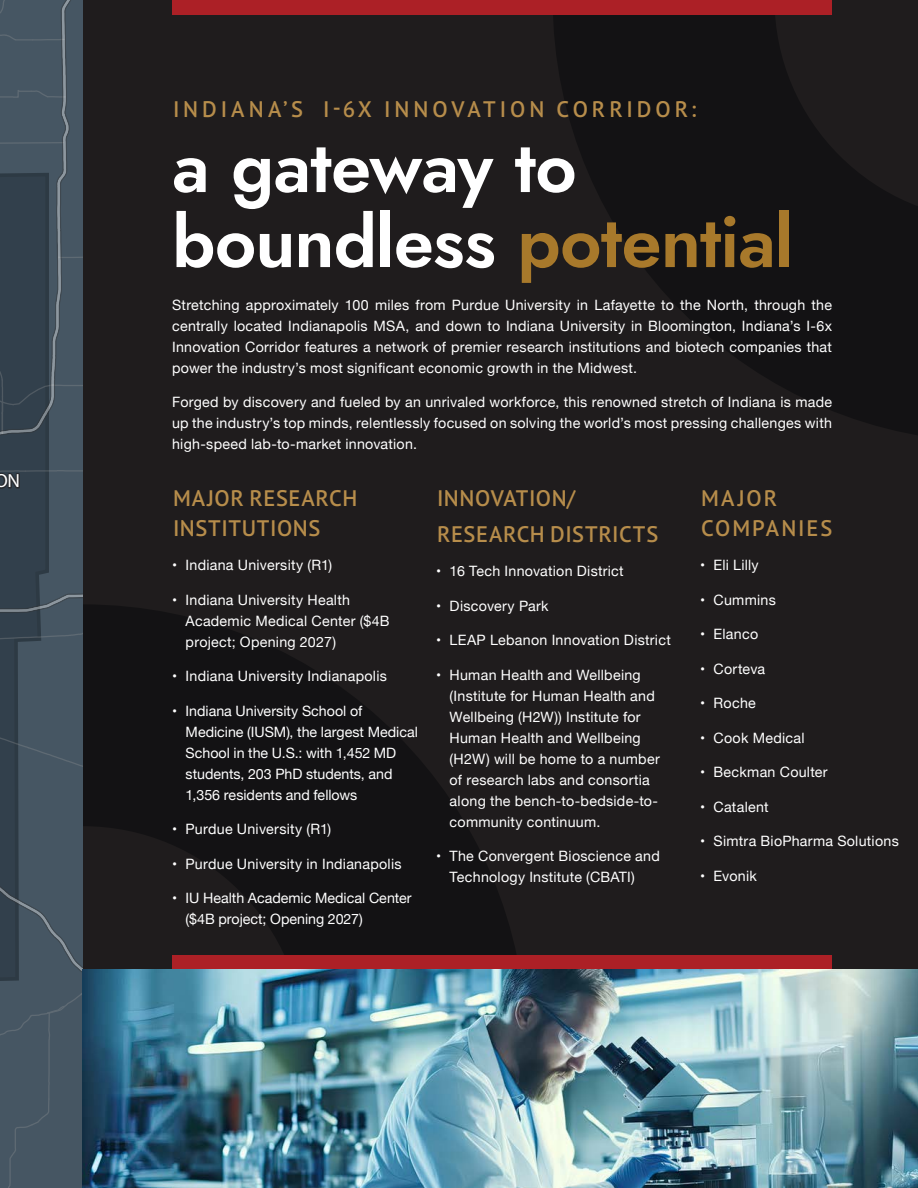
<style>
.page{position:relative;width:918px;height:1188px;background:#fff}
.page>*{position:absolute;margin:0;border:0;box-sizing:border-box;transform-origin:0 0}
.t1{font:72px/75px "Jost";letter-spacing:-.01em;color:#fff}
.t2{font:600 22.5px/30px "PT Sans Pro";letter-spacing:.04em;color:#b78d4b}
.t3{font:600 22.5px "PT Sans Pro";letter-spacing:.175em;color:#b78d4b}
.t4{font:600 22.5px/30px "PT Sans Pro";letter-spacing:.09em;color:#b78d4b}
.t5{font:19.05px "Myriad Pro";color:#fff}
.t6{font:14.25px/21px "Helvetica Neue";letter-spacing:.02em;color:#fff}
.t7{font:14.25px/21px "Helvetica Neue";color:#fff}
.s1{color:#a8792b}
</style>
<div class="page">
<div style="left:76px;top:0;width:842px;height:991px;background:#1f1c1d"></div>
<svg style="left:553px;top:14px;width:365px;height:421px;fill:#131214"></svg>
<svg style="left:83px;top:605px;width:433px;height:350px;fill:#131214"></svg>
<svg style="left:0;top:563px;width:49px;height:116px;background:#3a4955"></svg>
<svg style="left:0;top:679px;width:82px;height:509px;background:#435360"></svg>
<svg style="left:0;top:584px;width:83px;height:60px;background:#3f4e5a"></svg>
<svg style="left:0;top:0;width:82px;height:555px;background:#3f4e5a"></svg>
<svg style="left:0;top:469px;width:82px;height:29px;background:#3a4752"></svg>
<div style="left:172px;top:0;width:660px;height:14px;background:#ac2026"></div>
<div style="left:172px;top:955px;width:660px;height:44px;background:#ac2026"></div>
<img style="left:82px;top:969px;width:836px;height:219px">
<h3 class="t5" style="left:-6px;top:469px;width:27px">ON</h3>
<p class="t3" style="left:173px;top:95px;width:525px">INDIANA’S I-6X INNOVATION CORRIDOR:</p>
<p class="t1" style="left:172px;top:130px;width:623px">a gateway to boundless <span class="s1">potential</span></p>
<p class="t6" style="left:172px;top:295px;width:661px;text-align:justify">Stretching approximately 100 miles from Purdue University in Lafayette to the North, through the centrally located Indianapolis MSA, and down to Indiana University in Bloomington, Indiana’s I-6x Innovation Corridor features a network of premier research institutions and biotech companies that power the industry’s most significant economic growth in the Midwest.</p>
<p class="t6" style="left:172px;top:392px;width:661px;text-align:justify">Forged by discovery and fueled by an unrivaled workforce, this renowned stretch of Indiana is made up the industry’s top minds, relentlessly focused on solving the world’s most pressing challenges with high-speed lab-to-market innovation.</p>
<p class="t2" style="left:173px;top:482px;width:186px">MAJOR RESEARCH<br>INSTITUTIONS</p>
<p class="t6" style="left:172px;top:556px;width:161px">• Indiana University (R1)</p>
<p class="t6" style="left:186px;top:590px;width:206px;text-indent:-13px">• Indiana University Health<br>Academic Medical Center ($4B project; Opening 2027)</p>
<p class="t6" style="left:172px;top:667px;width:216px">• Indiana University Indianapolis</p>
<p class="t7" style="left:186px;top:701px;width:234px;text-indent:-13px">• Indiana University School of<br>Medicine (IUSM), the largest Medical<br>School in the U.S.: with 1,452 MD students, 203 PhD students, and<br>1,356 residents and fellows</p>
<p class="t6" style="left:172px;top:820px;width:161px">• Purdue University (R1)</p>
<p class="t6" style="left:172px;top:854px;width:231px">• Purdue University in Indianapolis</p>
<p class="t7" style="left:186px;top:889px;width:227px;text-indent:-13px">• IU Health Academic Medical Center ($4B project; Opening 2027)</p>
<p class="t2" style="left:437px;top:479px;width:223px;line-height:36px">INNOVATION/<br>RESEARCH DISTRICTS</p>
<p class="t6" style="left:436px;top:562px;width:189px">• 16 Tech Innovation District</p>
<p class="t6" style="left:436px;top:596px;width:114px">• Discovery Park</p>
<p class="t6" style="left:436px;top:631px;width:236px">• LEAP Lebanon Innovation District</p>
<p class="t6" style="left:450px;top:665px;width:212px;text-indent:-13px">• Human Health and Wellbeing (Institute for Human Health and<br>Wellbeing (H2W)) Institute for<br>Human Health and Wellbeing (H2W) will be home to a number of research labs and consortia along the bench-to-bedside-to&shy;community continuum.</p>
<p class="t6" style="left:450px;top:847px;width:212px;text-indent:-13px">• The Convergent Bioscience and<br>Technology Institute (CBATI)</p>
<p class="t4" style="left:701px;top:482px;width:133px">MAJOR<br>COMPANIES</p>
<p class="t6" style="left:700px;top:556px;width:60px">• Eli Lilly</p>
<p class="t6" style="left:700px;top:590px;width:77px">• Cummins</p>
<p class="t6" style="left:700px;top:625px;width:60px">• Elanco</p>
<p class="t6" style="left:700px;top:659px;width:67px">• Corteva</p>
<p class="t6" style="left:700px;top:694px;width:57px">• Roche</p>
<p class="t6" style="left:700px;top:728px;width:106px">• Cook Medical</p>
<p class="t6" style="left:700px;top:763px;width:129px">• Beckman Coulter</p>
<p class="t6" style="left:700px;top:797px;width:70px">• Catalent</p>
<p class="t6" style="left:700px;top:832px;width:200px">• Simtra BioPharma Solutions</p>
<p class="t6" style="left:700px;top:866px;width:58px">• Evonik</p>
</div>
